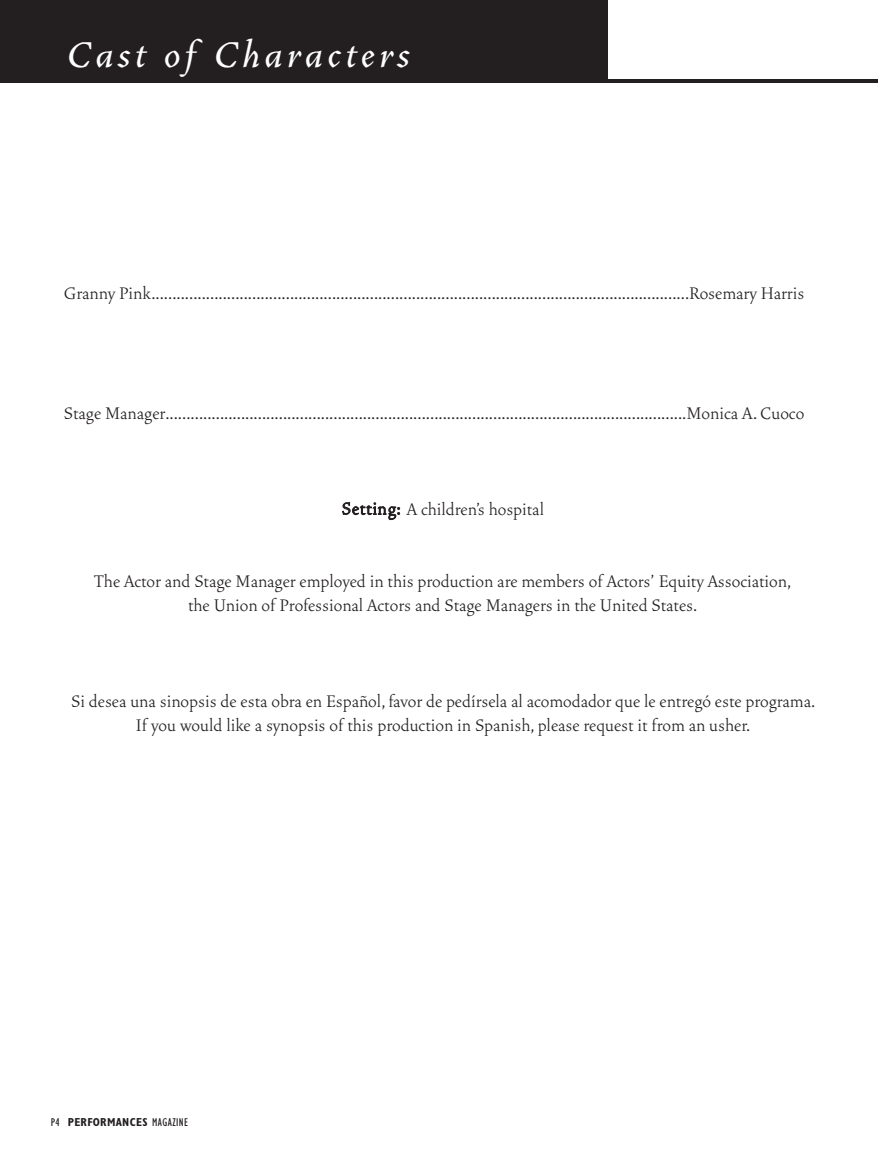
<style>
.page{position:relative;width:878px;height:1175px;background:#fff}
.page>*{position:absolute;margin:0;border:0;box-sizing:border-box;transform-origin:0 0}
.t1{font:italic 500 45px "Vendetta";letter-spacing:.1em;color:#fff}
.t2{font:300 21px/24px "Vendetta";color:#231f20;text-align:center}
.t3{font:700 condensed 11.7px "Gill Sans";letter-spacing:.025em;color:#231f20}
.s1{font-weight:400}
</style>
<div class="page">
<div style="left:0;top:0;width:608px;height:82px;background:#231f20"></div>
<hr style="left:28px;top:79px;width:850px;height:3px;background:#231f20">
<h1 class="t1" style="left:68px;top:25px;width:344px">Cast of Characters</h1>
<p class="t2" style="left:64px;top:279px;width:741px">Granny Pink................................................................................................................................Rosemary Harris</p>
<p class="t2" style="left:64px;top:399px;width:741px">Stage Manager............................................................................................................................Monica A. Cuoco</p>
<p class="t2" style="left:342px;top:495px;width:204px">Setting: A children’s hospital</p>
<p class="t2" style="left:94px;top:567px;width:698px">The Actor and Stage Manager employed in this production are members of Actors’ Equity Association, the Union of Professional Actors and Stage Managers in the United States.</p>
<p class="t2" style="left:71px;top:687px;width:745px">Si desea una sinopsis de esta obra en Español, favor de pedírsela al acomodador que le entregó este programa.<br>If you would like a synopsis of this production in Spanish, please request it from an usher.</p>
<p class="t3" style="left:51px;top:1117px;width:139px"><span class="s1">P4</span> PERFORMANCES <span class="s1">MAGAZINE</span></p>
</div>
